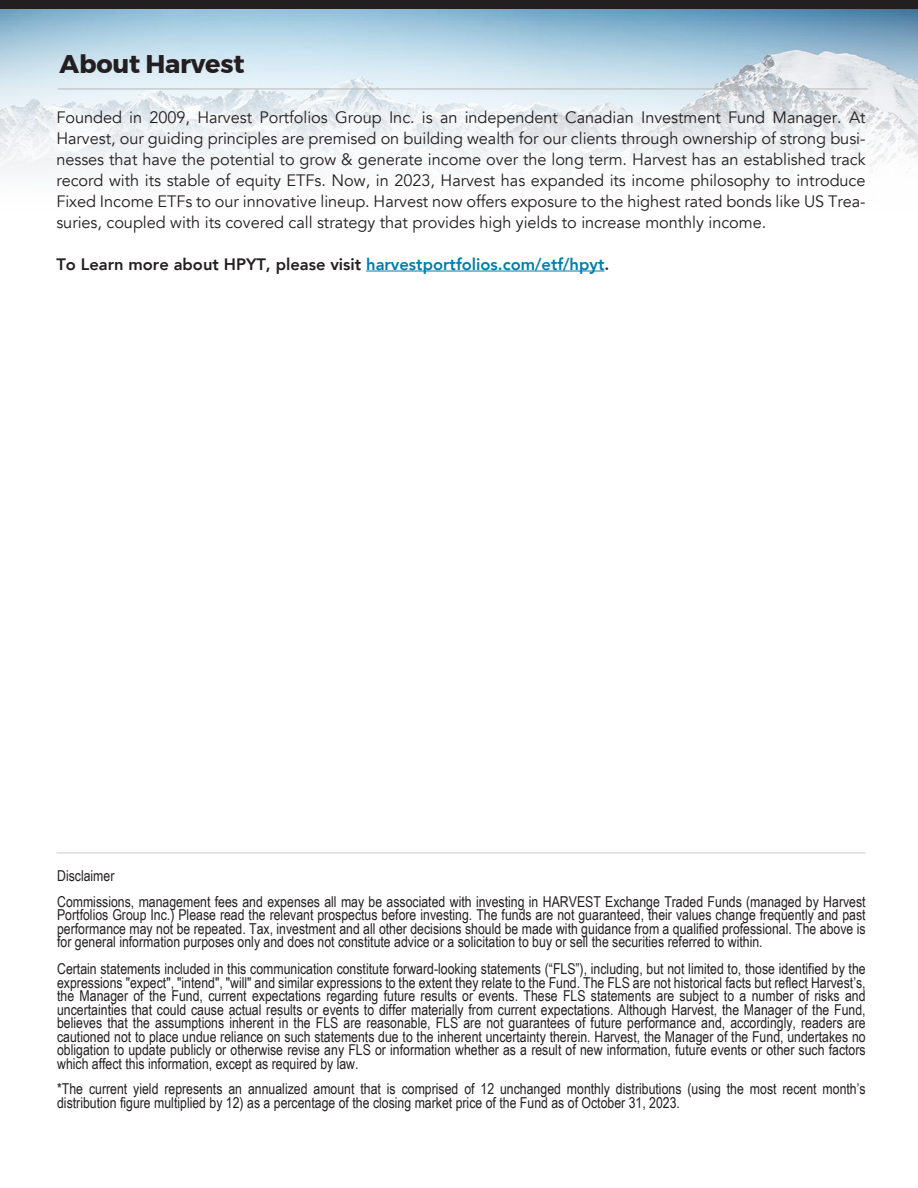
<style>
.page{position:relative;width:918px;height:1188px;background:#fff}
.page>*{position:absolute;margin:0;border:0;box-sizing:border-box;transform-origin:0 0}
.t1{font:700 25.5px "Montserrat";letter-spacing:-.01em;color:#231f20}
.t2{font:16.5px/21px "Avenir";letter-spacing:-.005em;color:#231f20;text-align:justify}
.t3{font:800 16.5px "Avenir";color:#231f20}
.t4{font:15px/13.5px "Arial Narrow";color:#231f20}
.s1{color:#007dad}
.s2{color:#303030}
</style>
<div class="page">
<svg style="left:0;top:8px;width:918px;height:263px"></svg>
<hr style="left:57px;top:853px;width:809px;height:1px;background:#c8c9ca">
<hr style="left:366px;top:271px;width:239px;height:1px;background:#007dad">
<hr style="left:58px;top:89px;width:810px;height:1px;background:#b7b8b9">
<div style="left:0;top:0;width:918px;height:8px;background:#231f20"></div>
<h1 class="t1" style="left:60px;top:44px;width:186px">About Harvest</h1>
<p class="t2" style="left:56px;top:107px;width:811px">Founded in 2009, Harvest Portfolios Group Inc. is an independent Canadian Investment Fund Manager. At Harvest, our guiding principles are premised on building wealth for our clients through ownership of strong busi&shy;nesses that have the potential to grow &amp; generate income over the long term. Harvest has an established track record with its stable of equity ETFs. Now, in 2023, Harvest has expanded its income philosophy to introduce Fixed Income ETFs to our innovative lineup. Harvest now offers exposure to the highest rated bonds like US Trea&shy;suries, coupled with its covered call strategy that provides high yields to increase monthly income.</p>
<p class="t3" style="left:56px;top:251px;width:554px">To Learn more about HPYT, please visit <span class="s1">harvestportfolios.com/etf/hpyt</span><span class="s2">.</span></p>
<p class="t4" style="left:57px;top:863px;width:810px;line-height:25.5px">Disclaimer<br>Commissions, management fees and expenses all may be associated with investing in HARVEST Exchange Traded Funds (managed by Harvest</p>
<p class="t4" style="left:57px;top:908px;width:810px;text-align:justify">Portfolios Group Inc.) Please read the relevant prospectus before investing. The funds are not guaranteed, their values change frequently and past performance may not be repeated. Tax, investment and all other decisions should be made with guidance from a qualified professional. The above is for general information purposes only and does not constitute advice or a solicitation to buy or sell the securities referred to within.</p>
<p class="t4" style="left:57px;top:962px;width:810px;text-align:justify">Certain statements included in this communication constitute forward-looking statements (“FLS”), including, but not limited to, those identified by the expressions "expect", "intend", "will" and similar expressions to the extent they relate to the Fund. The FLS are not historical facts but reflect Harvest’s, the Manager of the Fund, current expectations regarding future results or events. These FLS statements are subject to a number of risks and uncertainties that could cause actual results or events to differ materially from current expectations. Although Harvest, the Manager of the Fund, believes that the assumptions inherent in the FLS are reasonable, FLS are not guarantees of future performance and, accordingly, readers are cautioned not to place undue reliance on such statements due to the inherent uncertainty therein. Harvest, the Manager of the Fund, undertakes no obligation to update publicly or otherwise revise any FLS or information whether as a result of new information, future events or other such factors which affect this information, except as required by law.</p>
<p class="t4" style="left:57px;top:1082px;width:810px">*The current yield represents an annualized amount that is comprised of 12 unchanged monthly distributions (using the most recent month’s distribution figure multiplied by 12) as a percentage of the closing market price of the Fund as of October 31, 2023.</p>
</div>
